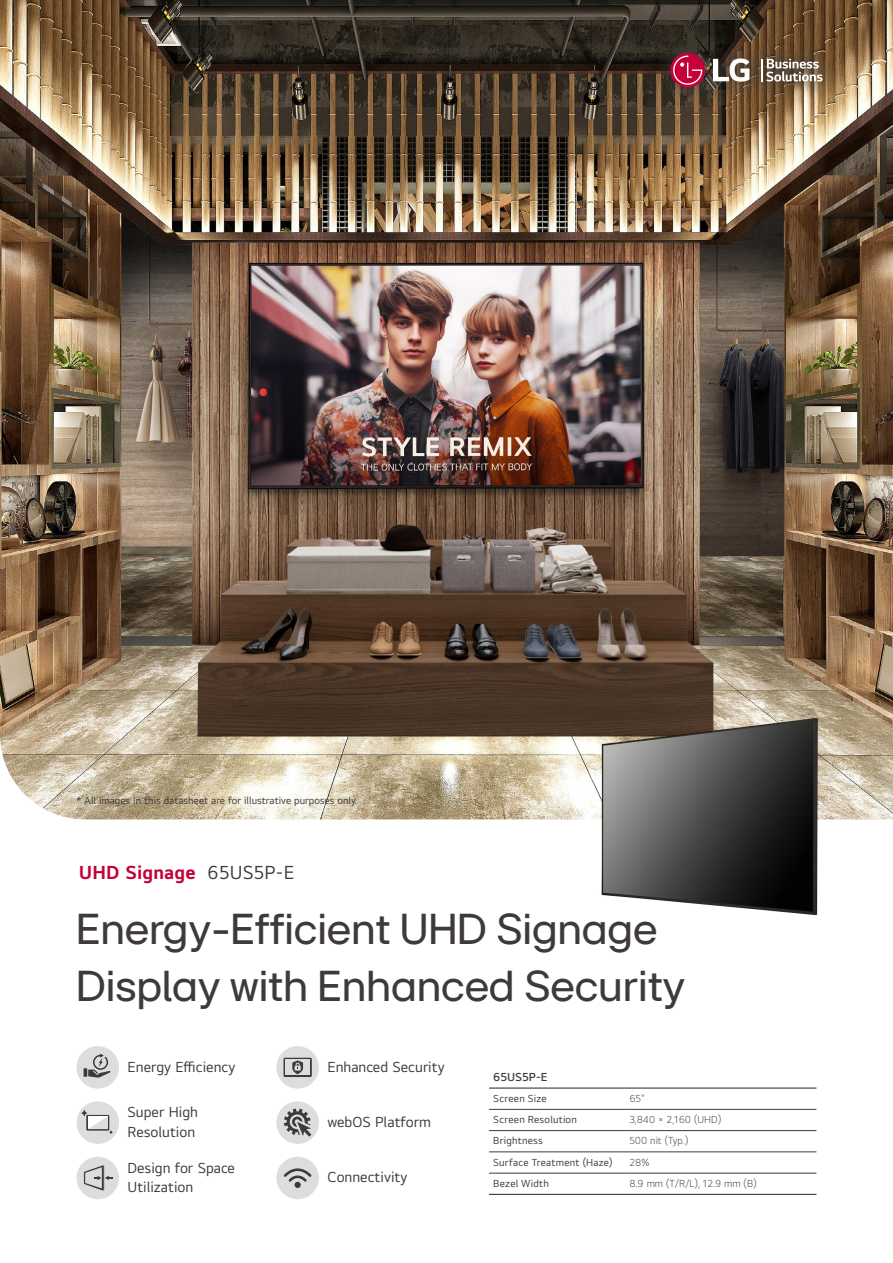
<style>
.page{position:relative;width:893px;height:1263px;background:#fff}
.page>*{position:absolute;margin:0;border:0;box-sizing:border-box;transform-origin:0 0}
.t1{font:45px/57px "LGEI Headline TTF";letter-spacing:.01em;color:#3e3a39}
.t2{font:700 19.5px "LGEI Text TTF";letter-spacing:.01em;color:#c30037}
.t3{font:15px/19.5px "LGEI Text TTF";color:#3e3a39}
.t4{font:600 12px "LGEI Text TTF";color:#3e3a39}
.t5{font:10.5px "LGEI Text TTF";letter-spacing:.015em;color:#3e3a39}
.t6{font:300 10.5px "LGEI Text TTF";color:#3e3a39}
.s1{font-weight:400;color:#3e3a39}
</style>
<div class="page">
<img style="left:0;top:0;width:893px;height:612px">
<img style="left:0;top:612px;width:893px;height:208px">
<img style="left:593px;top:711px;width:234px;height:205px">
<hr style="left:489px;top:1109px;width:136px;height:1px;background:#3e3a39">
<hr style="left:625px;top:1109px;width:191px;height:1px;background:#3e3a39">
<hr style="left:489px;top:1194px;width:136px;height:1px;background:#3e3a39">
<hr style="left:625px;top:1194px;width:191px;height:1px;background:#3e3a39">
<hr style="left:489px;top:1130px;width:136px;height:1px;background:#3e3a39">
<hr style="left:625px;top:1130px;width:191px;height:1px;background:#3e3a39">
<hr style="left:489px;top:1151px;width:136px;height:1px;background:#3e3a39">
<hr style="left:489px;top:1173px;width:136px;height:1px;background:#3e3a39">
<hr style="left:625px;top:1151px;width:191px;height:1px;background:#3e3a39">
<hr style="left:625px;top:1173px;width:191px;height:1px;background:#3e3a39">
<hr style="left:489px;top:1087px;width:136px;height:2px;background:#3e3a39">
<hr style="left:625px;top:1087px;width:191px;height:2px;background:#3e3a39">
<div style="left:77px;top:1101px;width:42px;height:43px;background:#dcdddd;border-radius:50%"></div>
<div style="left:86px;top:1115px;width:23px;height:15px;background:#3e3a39"></div>
<svg style="left:81px;top:1109px;width:7px;height:8px"></svg>
<svg style="left:88px;top:1116px;width:25px;height:18px"></svg>
<div style="left:77px;top:1157px;width:42px;height:42px;background:#dcdddd;border-radius:50%"></div>
<svg style="left:84px;top:1165px;width:28px;height:25px"></svg>
<div style="left:276px;top:1101px;width:43px;height:43px;background:#dcdddd;border-radius:50%"></div>
<svg style="left:284px;top:1108px;width:27px;height:29px"></svg>
<svg style="left:276px;top:1046px;width:43px;height:43px"></svg>
<div style="left:276px;top:1157px;width:43px;height:42px;background:#dcdddd;border-radius:50%"></div>
<svg style="left:283px;top:1168px;width:29px;height:20px"></svg>
<div style="left:77px;top:1046px;width:42px;height:43px;background:#dcdddd;border-radius:50%"></div>
<svg style="left:84px;top:1053px;width:27px;height:24px"></svg>
<div style="left:652px;top:34px;width:188px;height:72px;background:#3e3a39;opacity:.72"></div>
<svg style="left:762px;top:59px;width:60px;height:22px"></svg>
<svg style="left:713px;top:58px;width:36px;height:24px"></svg>
<svg style="left:670px;top:53px;width:35px;height:35px"></svg>
<svg style="left:673px;top:56px;width:29px;height:29px"></svg>
<p class="t5" style="left:77px;top:794px;width:282px">* All images in this datasheet are for illustrative purposes only.</p>
<h2 class="t2" style="left:79px;top:860px;width:217px">UHD Signage <span class="s1">65US5P-E</span></h2>
<h1 class="t1" style="left:77px;top:900px;width:610px">Energy-Efficient UHD Signage<br>Display with Enhanced Security</h1>
<h3 class="t3" style="left:128px;top:1057px;width:109px">Energy Efficiency</h3>
<h3 class="t3" style="left:128px;top:1102px;width:72px">Super High<br>Resolution</h3>
<h3 class="t3" style="left:128px;top:1157px;width:109px">Design for Space<br>Utilization</h3>
<h3 class="t3" style="left:327px;top:1057px;width:119px">Enhanced Security</h3>
<h3 class="t3" style="left:327px;top:1112px;width:105px">webOS Platform</h3>
<h3 class="t3" style="left:327px;top:1167px;width:82px">Connectivity</h3>
<p class="t4" style="left:493px;top:1069px;width:56px">65US5P-E</p>
<p class="t5" style="left:493px;top:1092px;width:55px">Screen Size</p>
<p class="t6" style="left:629px;top:1092px;width:17px">65"</p>
<p class="t5" style="left:493px;top:1113px;width:85px">Screen Resolution</p>
<p class="t6" style="left:629px;top:1113px;width:94px">3,840 × 2,160 (UHD)</p>
<p class="t5" style="left:493px;top:1134px;width:51px">Brightness</p>
<p class="t6" style="left:629px;top:1134px;width:61px">500 nit (Typ.)</p>
<p class="t5" style="left:493px;top:1156px;width:121px">Surface Treatment (Haze)</p>
<p class="t6" style="left:629px;top:1156px;width:21px">28%</p>
<p class="t5" style="left:493px;top:1177px;width:57px">Bezel Width</p>
<p class="t6" style="left:629px;top:1177px;width:129px">8.9 mm (T/R/L), 12.9 mm (B)</p>
</div>
